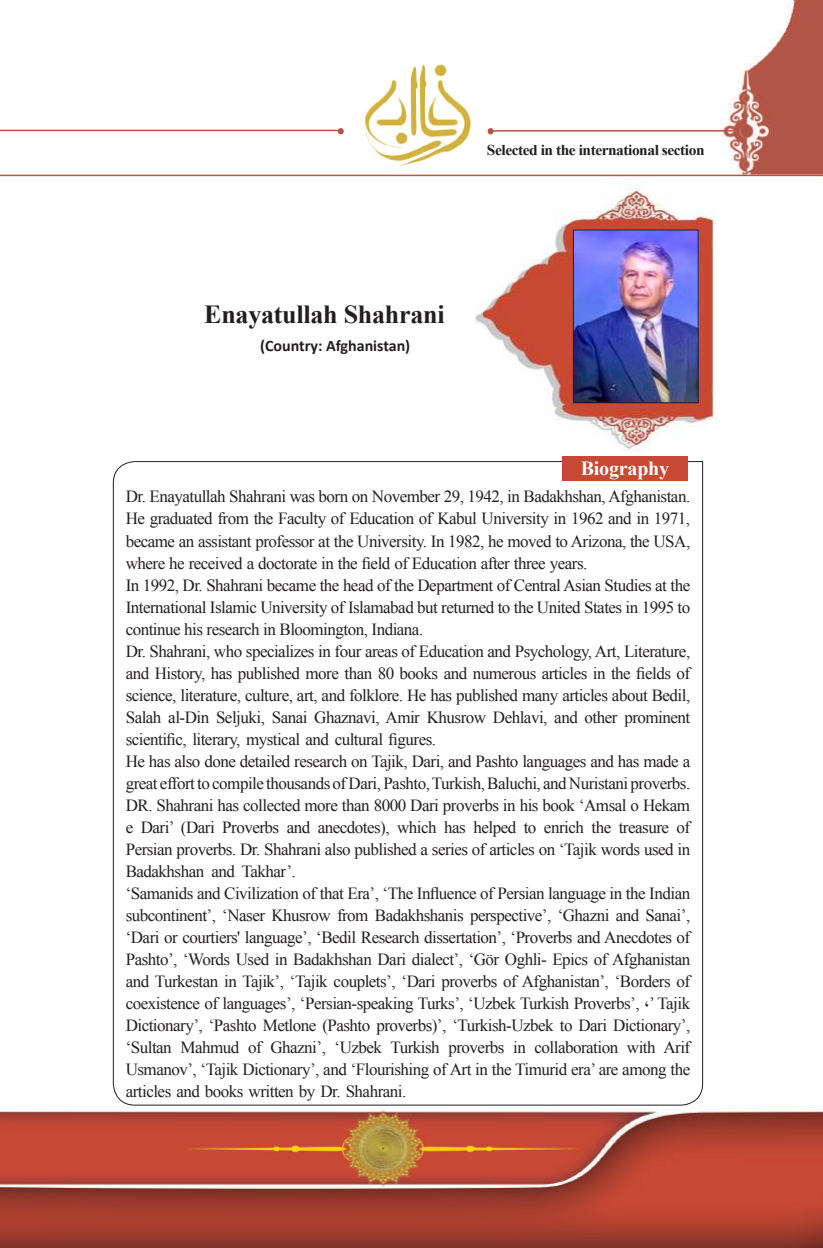
<style>
.page{position:relative;width:823px;height:1248px;background:#fff}
.page>*{position:absolute;margin:0;border:0;box-sizing:border-box;transform-origin:0 0}
.t1{font:700 26px "Times New Roman";letter-spacing:-.01em;color:#231f20}
.t2{font:700 20px "Times New Roman";letter-spacing:-.01em;color:#fff}
.t3{font:17px/22px "Times New Roman";letter-spacing:-.03em;color:#231f20}
.t4{font:700 16px "Calibri";color:#231f20}
.t5{font:700 15px "Times New Roman";letter-spacing:-.03em;color:#231f20}
</style>
<div class="page">
<img style="left:0;top:0;width:822px;height:1247px">
<svg style="left:487px;top:128px;width:6px;height:6px"></svg>
<hr style="left:492px;top:130px;width:240px;height:2px;background:#b85241">
<div style="left:303px;top:112px;width:118px;height:69px;background:#fff"></div>
<img style="left:355px;top:49px;width:121px;height:126px">
<hr style="left:0;top:130px;width:341px;height:1px;background:#b85241">
<svg style="left:338px;top:128px;width:5px;height:6px"></svg>
<hr style="left:0;top:175px;width:822px;height:1px;background:#b85241">
<svg style="left:112px;top:460px;width:591px;height:645px"></svg>
<div style="left:562px;top:452px;width:125px;height:28px;background:#c74833"></div>
<img style="left:470px;top:179px;width:261px;height:276px">
<img style="left:574px;top:231px;width:122px;height:170px">
<div style="left:572px;top:229px;width:126px;height:174px;border:1px solid #231f20"></div>
<p class="t5" style="left:486px;top:140px;width:219px">Selected in the international section</p>
<h1 class="t1" style="left:204px;top:296px;width:241px">Enayatullah Shahrani</h1>
<p class="t4" style="left:260px;top:334px;width:152px">(Country: Afghanistan)</p>
<p class="t2" style="left:580px;top:454px;width:90px">Biography</p>
<p class="t3" style="left:126px;top:485px;width:565px">Dr. Enayatullah Shahrani was born on November 29, 1942, in Badakhshan, Afghanistan.<br>He graduated from the Faculty of Education of Kabul University in 1962 and in 1971, became an assistant professor at the University. In 1982, he moved to Arizona, the USA, where he received a doctorate in the field of Education after three years.<br>In 1992, Dr. Shahrani became the head of the Department of Central Asian Studies at the International Islamic University of Islamabad but returned to the United States in 1995 to continue his research in Bloomington, Indiana.<br>Dr. Shahrani, who specializes in four areas of Education and Psychology, Art, Literature, and History, has published more than 80 books and numerous articles in the fields of science, literature, culture, art, and folklore. He has published many articles about Bedil, Salah al-Din Seljuki, Sanai Ghaznavi, Amir Khusrow Dehlavi, and other prominent scientific, literary, mystical and cultural figures.<br>He has also done detailed research on Tajik, Dari, and Pashto languages and has made a great effort to compile thousands of Dari, Pashto, Turkish, Baluchi, and Nuristani proverbs.<br>DR. Shahrani has collected more than 8000 Dari proverbs in his book ‘Amsal o Hekam e Dari’ (Dari Proverbs and anecdotes), which has helped to enrich the treasure of Persian proverbs. Dr. Shahrani also published a series of articles on ‘Tajik words used in Badakhshan and Takhar’.<br>‘Samanids and Civilization of that Era’, ‘The Influence of Persian language in the Indian subcontinent’, ‘Naser Khusrow from Badakhshanis perspective’, ‘Ghazni and Sanai’, ‘Dari or courtiers' language’, ‘Bedil Research dissertation’, ‘Proverbs and Anecdotes of Pashto’, ‘Words Used in Badakhshan Dari dialect’, ‘Gör Oghli- Epics of Afghanistan and Turkestan in Tajik’, ‘Tajik couplets’, ‘Dari proverbs of Afghanistan’, ‘Borders of coexistence of languages’, ‘Persian-speaking Turks’, ‘Uzbek Turkish Proverbs’, ،’ Tajik Dictionary’, ‘Pashto Metlone (Pashto proverbs)’, ‘Turkish-Uzbek to Dari Dictionary’, ‘Sultan Mahmud of Ghazni’, ‘Uzbek Turkish proverbs in collaboration with Arif Usmanov’, ‘Tajik Dictionary’, and ‘Flourishing of Art in the Timurid era’ are among the articles and books written by Dr. Shahrani.</p>
</div>
